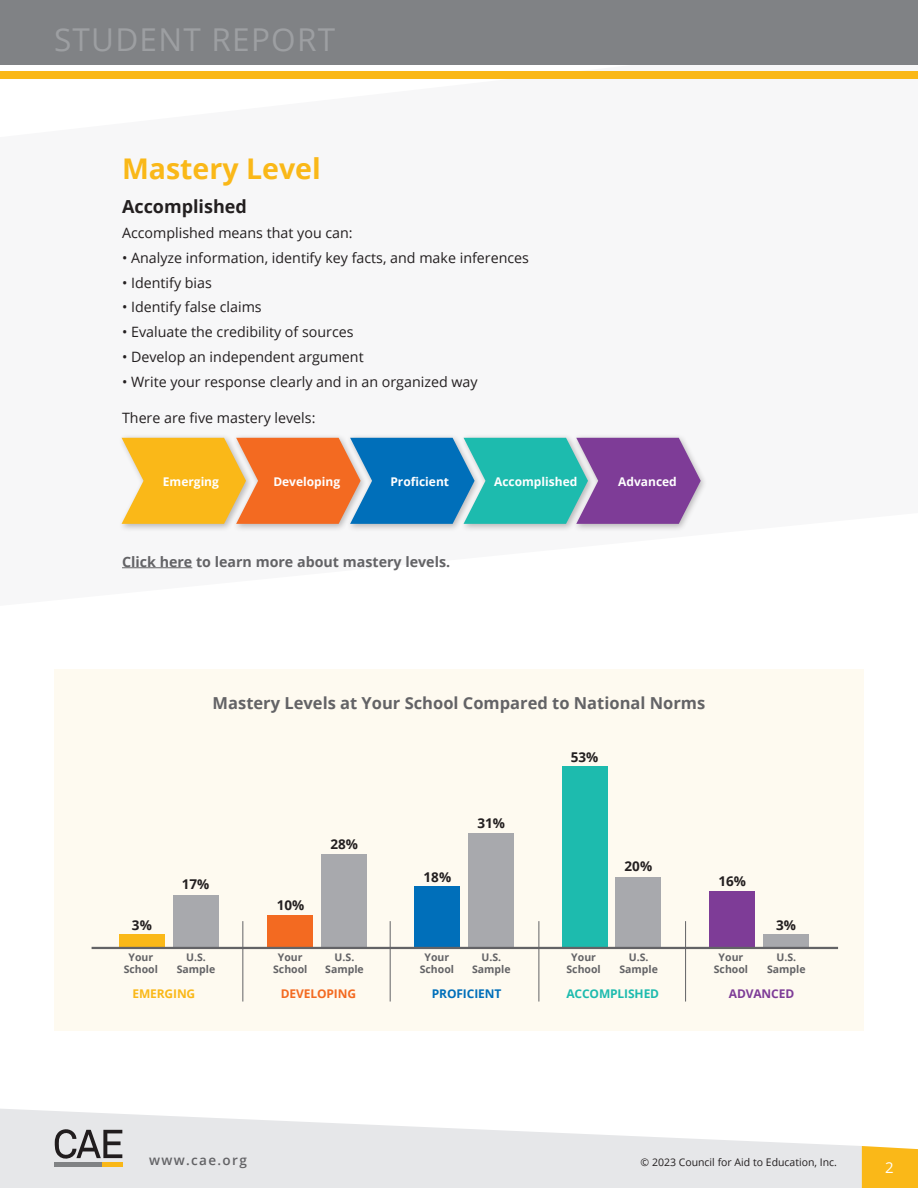
<style>
.page{position:relative;width:918px;height:1188px;background:#fff}
.page>*{position:absolute;margin:0;border:0;box-sizing:border-box;transform-origin:0 0}
.t1{font:31.5px "Open Sans";letter-spacing:.04em;color:#9d9fa2}
.t2{font:700 28.5px "Open Sans";color:#fab818}
.t3{font:700 18px "Open Sans";color:#231f20}
.t4{font:700 16.5px "Open Sans";color:#636366}
.t5{font:15px "Open Sans";color:#fff}
.t6{font:14.25px "Open Sans";color:#231f20}
.t7{font:700 14.25px "Open Sans";color:#636366}
.t8{font:700 13.5px "Open Sans";color:#231f20}
.t9{font:600 13.5px "Open Sans";letter-spacing:.1em;color:#636366}
.t10{font:700 12px "Open Sans";color:#fff}
.t11{font:700 12px "Open Sans";letter-spacing:-.01em;color:#1dbbae}
.t12{font:700 12px "Open Sans";letter-spacing:-.01em;color:#f36a21}
.t13{font:700 12px "Open Sans";letter-spacing:-.01em;color:#006fba}
.t14{font:700 12px "Open Sans";letter-spacing:-.01em;color:#fab818}
.t15{font:700 12px "Open Sans";letter-spacing:-.01em;color:#7e3c97}
.t16{font:700 10.5px/12px "Open Sans";color:#636366;text-align:center}
.t17{font:10.5px "Open Sans";color:#231f20}
</style>
<div class="page">
<svg style="left:0;top:1109px;width:862px;height:79px;fill:#e6e7e9"></svg>
<svg style="left:55px;top:1128px;width:67px;height:34px;background:#a4a3a5"></svg>
<hr style="left:102px;top:1162px;width:21px;height:4px;background:#f9b717">
<hr style="left:55px;top:1162px;width:47px;height:4px;background:#808284">
<div style="left:862px;top:1146px;width:56px;height:42px;background:#fab818"></div>
<div style="left:54px;top:670px;width:810px;height:361px;background:#fefaf0"></div>
<div style="left:118px;top:434px;width:135px;height:98px;background:#231f20;opacity:.3"></div>
<div style="left:232px;top:434px;width:136px;height:98px;background:#231f20;opacity:.3"></div>
<div style="left:346px;top:434px;width:136px;height:98px;background:#231f20;opacity:.3"></div>
<div style="left:460px;top:434px;width:135px;height:98px;background:#231f20;opacity:.3"></div>
<div style="left:573px;top:434px;width:135px;height:98px;background:#231f20;opacity:.3"></div>
<svg style="left:122px;top:438px;width:579px;height:86px;background:#8d8d7f"></svg>
<hr style="left:122px;top:567px;width:70px;height:1px;background:#636366">
<div style="left:0;top:71px;width:918px;height:8px;background:#fab818"></div>
<div style="left:0;top:0;width:918px;height:65px;background:#808285"></div>
<div style="left:119px;top:935px;width:46px;height:13px;background:#fab818"></div>
<div style="left:173px;top:896px;width:45px;height:52px;background:#a8a9ad"></div>
<hr style="left:243px;top:921px;width:1px;height:81px;background:#636366">
<hr style="left:539px;top:921px;width:1px;height:81px;background:#636366">
<div style="left:268px;top:915px;width:45px;height:33px;background:#f36a21"></div>
<div style="left:322px;top:854px;width:45px;height:94px;background:#a8a9ad"></div>
<div style="left:415px;top:886px;width:45px;height:62px;background:#006fba"></div>
<div style="left:468px;top:833px;width:46px;height:115px;background:#a8a9ad"></div>
<div style="left:562px;top:767px;width:45px;height:181px;background:#1dbbae"></div>
<div style="left:616px;top:877px;width:45px;height:71px;background:#a8a9ad"></div>
<div style="left:710px;top:891px;width:45px;height:57px;background:#7e3c97"></div>
<div style="left:763px;top:935px;width:46px;height:13px;background:#a8a9ad"></div>
<hr style="left:390px;top:921px;width:1px;height:81px;background:#636366">
<hr style="left:685px;top:921px;width:1px;height:81px;background:#636366">
<hr style="left:92px;top:947px;width:746px;height:2px;background:#636366">
<h1 class="t1" style="left:54px;top:18px;width:283px">STUDENT REPORT</h1>
<h2 class="t2" style="left:122px;top:148px;width:200px">Mastery Level</h2>
<p class="t3" style="left:122px;top:194px;width:126px">Accomplished</p>
<p class="t6" style="left:122px;top:223px;width:232px">Accomplished means that you can:</p>
<p class="t6" style="left:122px;top:248px;width:409px">• Analyze information, identify key facts, and make inferences</p>
<p class="t6" style="left:122px;top:273px;width:91px">• Identify bias</p>
<p class="t6" style="left:122px;top:298px;width:141px">• Identify false claims</p>
<p class="t6" style="left:122px;top:322px;width:233px">• Evaluate the credibility of sources</p>
<p class="t6" style="left:122px;top:347px;width:243px">• Develop an independent argument</p>
<p class="t6" style="left:122px;top:372px;width:357px">• Write your response clearly and in an organized way</p>
<p class="t6" style="left:122px;top:408px;width:195px">There are five mastery levels:</p>
<p class="t10" style="left:163px;top:473px;width:58px">Emerging</p>
<p class="t10" style="left:273px;top:473px;width:68px">Developing</p>
<p class="t10" style="left:390px;top:473px;width:60px">Proficient</p>
<p class="t10" style="left:494px;top:473px;width:85px">Accomplished</p>
<p class="t10" style="left:618px;top:473px;width:60px">Advanced</p>
<p class="t7" style="left:122px;top:551px;width:330px">Click here to learn more about mastery levels.</p>
<p class="t4" style="left:213px;top:691px;width:494px">Mastery Levels at Your School Compared to National Norms</p>
<p class="t8" style="left:571px;top:747px;width:29px">53%</p>
<p class="t8" style="left:477px;top:814px;width:29px">31%</p>
<p class="t8" style="left:330px;top:835px;width:29px">28%</p>
<p class="t8" style="left:182px;top:875px;width:29px">17%</p>
<p class="t8" style="left:424px;top:867px;width:29px">18%</p>
<p class="t8" style="left:625px;top:857px;width:29px">20%</p>
<p class="t8" style="left:719px;top:872px;width:29px">16%</p>
<p class="t8" style="left:277px;top:896px;width:29px">10%</p>
<p class="t8" style="left:132px;top:915px;width:21px">3%</p>
<p class="t8" style="left:776px;top:916px;width:21px">3%</p>
<p class="t16" style="left:124px;top:951px;width:36px">Your<br>School</p>
<p class="t16" style="left:177px;top:951px;width:40px">U.S.<br>Sample</p>
<p class="t16" style="left:273px;top:951px;width:36px">Your<br>School</p>
<p class="t16" style="left:325px;top:951px;width:40px">U.S.<br>Sample</p>
<p class="t16" style="left:420px;top:951px;width:36px">Your<br>School</p>
<p class="t16" style="left:472px;top:951px;width:40px">U.S.<br>Sample</p>
<p class="t16" style="left:567px;top:951px;width:36px">Your<br>School</p>
<p class="t16" style="left:619px;top:951px;width:40px">U.S.<br>Sample</p>
<p class="t16" style="left:714px;top:951px;width:36px">Your<br>School</p>
<p class="t16" style="left:767px;top:951px;width:40px">U.S.<br>Sample</p>
<p class="t14" style="left:132px;top:985px;width:64px">EMERGING</p>
<p class="t12" style="left:281px;top:985px;width:77px">DEVELOPING</p>
<p class="t13" style="left:432px;top:985px;width:71px">PROFICIENT</p>
<p class="t11" style="left:566px;top:985px;width:94px">ACCOMPLISHED</p>
<p class="t15" style="left:729px;top:985px;width:67px">ADVANCED</p>
<p class="t9" style="left:149px;top:1150px;width:99px">www.cae.org</p>
<p class="t17" style="left:641px;top:1155px;width:198px">© 2023 Council for Aid to Education, Inc.</p>
<p class="t5" style="left:885px;top:1157px;width:10px">2</p>
</div>
